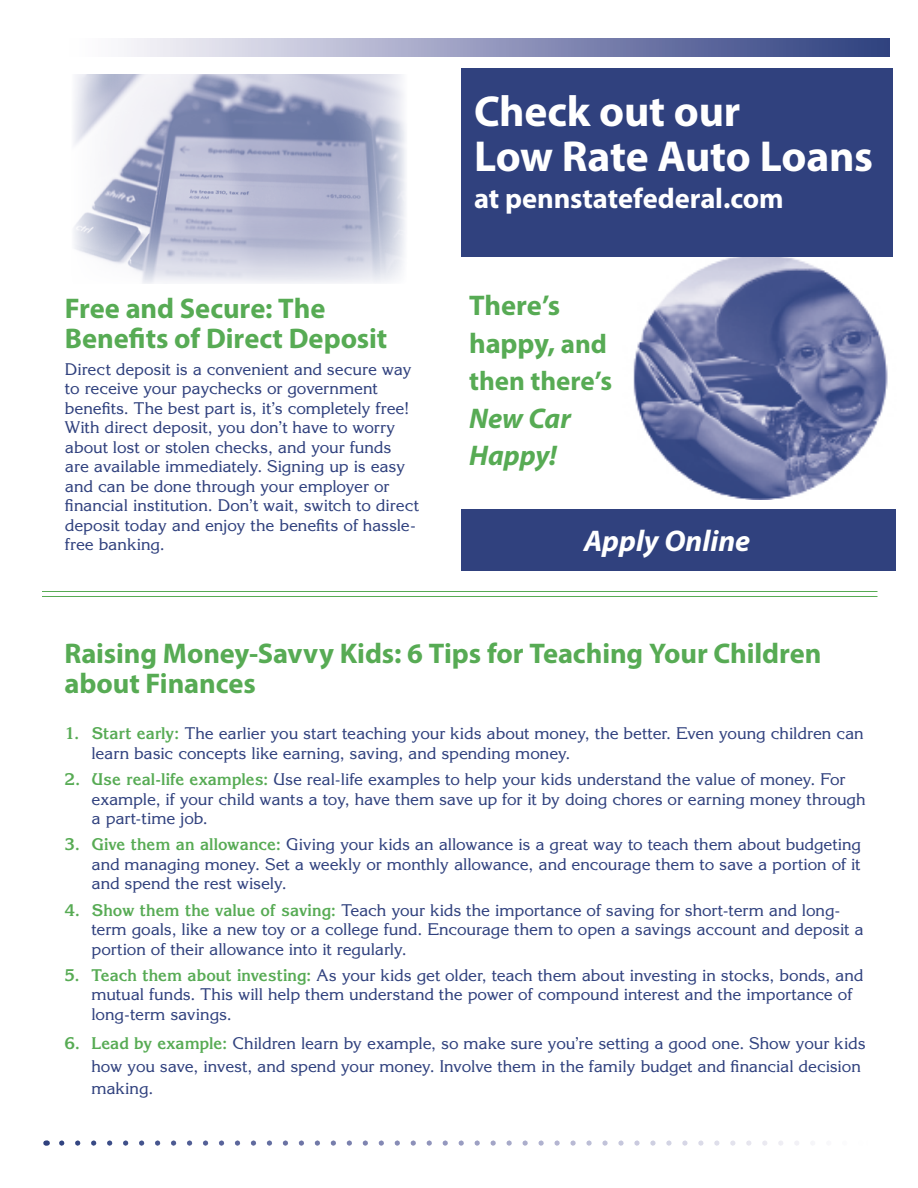
<style>
.page{position:relative;width:918px;height:1188px;background:#fff}
.page>*{position:absolute;margin:0;border:0;box-sizing:border-box;transform-origin:0 0}
.headline{font:700 43.5px "Myriad Pro";letter-spacing:-.005em;color:#fff}
.headline-2{font:italic 700 30px "Myriad Pro";color:#fff}
.headline-3{font:700 28.5px/30px "Myriad Pro";letter-spacing:-.005em;color:#57ab54}
.headline-4{font:700 28.5px "Myriad Pro";letter-spacing:-.005em;color:#fff}
.headline-5{font:italic 700 28.5px/37.5px "Myriad Pro";color:#57ab54}
.headline-6{font:700 27px "Myriad Pro";color:#57ab54}
.BODY_TEXT{font:16.5px/19.5px "Korinna Std";letter-spacing:-.005em;color:#30417e}
.s1{font-size:27px}
.s2{font-weight:700;color:#57ab54}
</style>
<div class="page">
<img style="left:612px;top:146px;width:281px;height:354px">
<div style="left:461px;top:68px;width:431px;height:188px;background:#30417e"></div>
<div style="left:461px;top:509px;width:434px;height:62px;background:#30417e"></div>
<img style="left:74px;top:74px;width:332px;height:210px">
<div style="left:58px;top:39px;width:832px;height:17px;background:linear-gradient(to right,#fff,#2d3c7f)"></div>
<svg style="left:62px;top:1140px;width:737px;height:6px"></svg>
<hr style="left:42px;top:591px;width:836px;height:1px;background:#57ab54">
<hr style="left:42px;top:596px;width:836px;height:1px;background:#57ab54">
<p class="headline-3" style="left:65px;top:293px;width:324px">Free and Secure: The<br>Benefits of Direct Deposit</p>
<p class="BODY_TEXT" style="left:65px;top:359px;width:356px">Direct deposit is a convenient and secure way to receive your paychecks or government benefits. The best part is, it’s completely free!<br>With direct deposit, you don’t have to worry about lost or stolen checks, and your funds are available immediately. Signing up is easy and can be done through your employer or financial institution. Don’t wait, switch to direct deposit today and enjoy the benefits of hassle&shy;free banking.</p>
<p class="headline" style="left:474px;top:83px;width:268px">Check out our</p>
<p class="headline" style="left:474px;top:128px;width:401px">Low Rate Auto Loans</p>
<p class="headline-4" style="left:474px;top:180px;width:311px">at pennstatefederal.com</p>
<p class="headline-3" style="left:469px;top:286px;width:139px;line-height:37.5px">There’s happy, <span class="s1">and</span></p>
<p class="headline-6" style="left:469px;top:364px;width:145px">then there’s</p>
<p class="headline-5" style="left:469px;top:399px;width:103px">New Car<br>Happy!</p>
<p class="headline-2" style="left:584px;top:521px;width:168px">Apply Online</p>
<p class="headline-3" style="left:64px;top:637px;width:759px">Raising Money-Savvy Kids: 6 Tips for Teaching Your Children about Finances</p>
<p class="BODY_TEXT" style="left:92px;top:724px;width:774px;text-indent:-27px"><span class="s2">1. Start early:</span> The earlier you start teaching your kids about money, the better. Even young children can learn basic concepts like earning, saving, and spending money.</p>
<p class="BODY_TEXT" style="left:92px;top:769px;width:776px;text-indent:-27px"><span class="s2">2. Use real-life examples:</span> Use real-life examples to help your kids understand the value of money. For example, if your child wants a toy, have them save up for it by doing chores or earning money through a part-time job.</p>
<p class="BODY_TEXT" style="left:92px;top:835px;width:771px;text-align:justify;text-indent:-27px"><span class="s2">3. Give them an allowance:</span> Giving your kids an allowance is a great way to teach them about budgeting and managing money. Set a weekly or monthly allowance, and encourage them to save a portion of it and spend the rest wisely.</p>
<p class="BODY_TEXT" style="left:92px;top:900px;width:774px;text-indent:-27px"><span class="s2">4. Show them the value of saving:</span> Teach your kids the importance of saving for short-term and long&shy;term goals, like a new toy or a college fund. Encourage them to open a savings account and deposit a portion of their allowance into it regularly.</p>
<p class="BODY_TEXT" style="left:92px;top:965px;width:773px;text-indent:-27px"><span class="s2">5. Teach them about investing:</span> As your kids get older, teach them about investing in stocks, bonds, and mutual funds. This will help them understand the power of compound interest and the importance of long-term savings.</p>
<p class="BODY_TEXT" style="left:92px;top:1032px;width:776px;line-height:22.5px;text-indent:-27px"><span class="s2">6. Lead by example:</span> Children learn by example, so make sure you’re setting a good one. Show your kids how you save, invest, and spend your money. Involve them in the family budget and financial decision making.</p>
</div>
